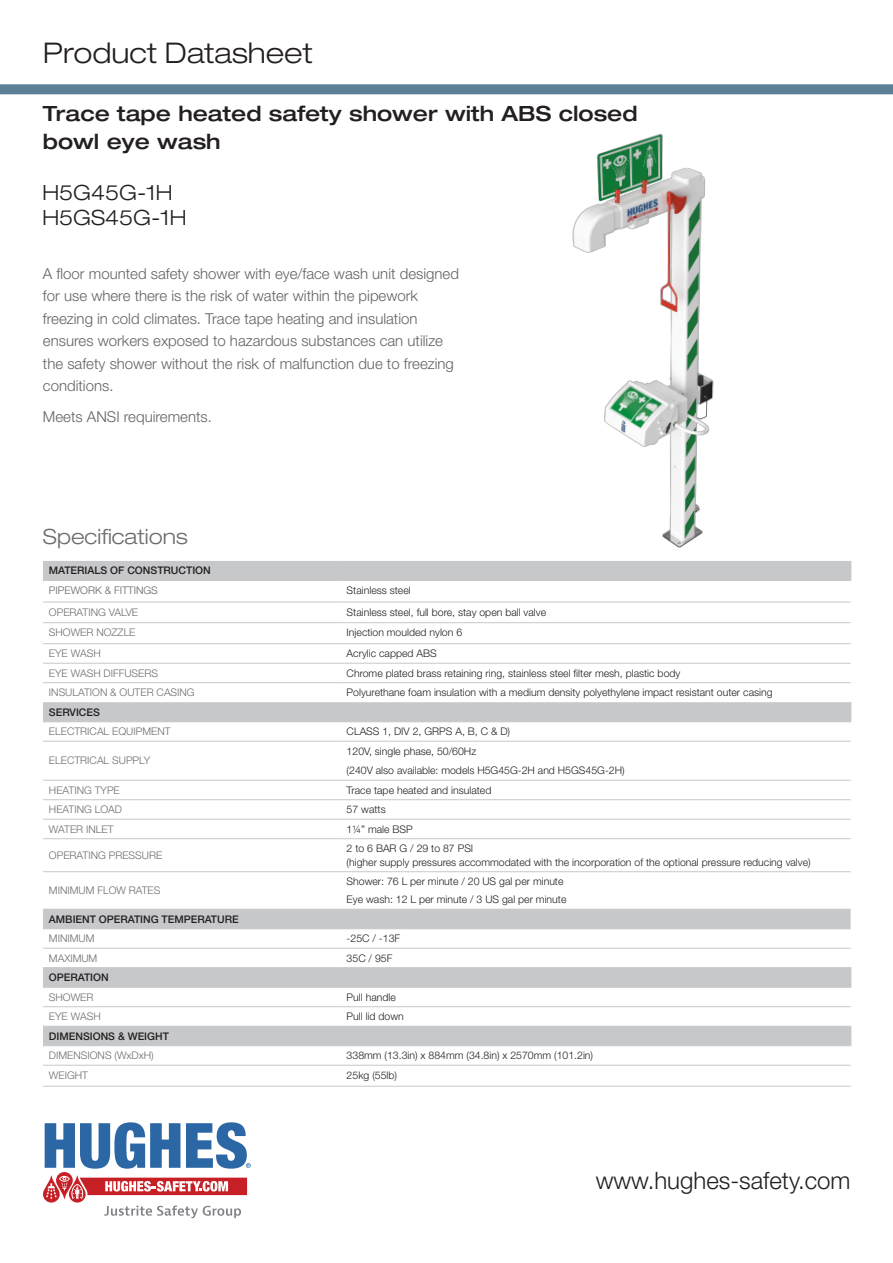
<style>
.page{position:relative;width:893px;height:1263px;background:#fff}
.page>*{position:absolute;margin:0;border:0;box-sizing:border-box;transform-origin:0 0}
.Page_title{font:300 expanded 28.5px "Helvetica Neue LT Std";color:#231f20}
.t1{font:300 24px "Helvetica Neue LT Std";color:#231f20}
.t2{font:500 expanded 21px/28.5px "Helvetica Neue LT Std";color:#231f20}
.t3{font:300 expanded 21px "Helvetica Neue LT Std";color:#231f20}
.t4{font:300 expanded 21px "Helvetica Neue LT Std";color:#6c6d70}
.t5{font:300 15px/22.5px "Helvetica Neue LT Std";color:#636366}
.t6{font:300 10.5px/19.5px "Helvetica Neue LT Std";color:#231f20}
.t7{font:300 10.5px "Helvetica Neue LT Std";color:#6c6d70}
.t8{font:500 10.5px "Helvetica Neue LT Std";color:#231f20}
.t9{font:300 10.5px "Helvetica Neue LT Std";color:#636366}
.s1{color:#666a6b}
</style>
<div class="page">
<svg style="left:43px;top:561px;width:808px;height:484px"></svg>
<svg style="left:340px;top:561px;width:1px;height:19px"></svg>
<svg style="left:850px;top:561px;width:1px;height:19px"></svg>
<svg style="left:340px;top:702px;width:1px;height:19px"></svg>
<svg style="left:850px;top:702px;width:1px;height:19px"></svg>
<svg style="left:340px;top:968px;width:1px;height:19px"></svg>
<svg style="left:850px;top:968px;width:1px;height:19px"></svg>
<svg style="left:340px;top:1027px;width:1px;height:18px"></svg>
<svg style="left:850px;top:1027px;width:1px;height:18px"></svg>
<hr style="left:43px;top:1045px;width:298px;height:1px;background:#c7c8ca">
<hr style="left:341px;top:1045px;width:510px;height:1px;background:#c7c8ca">
<hr style="left:43px;top:1065px;width:298px;height:1px;background:#c7c8ca">
<hr style="left:341px;top:1065px;width:510px;height:1px;background:#c7c8ca">
<hr style="left:43px;top:1086px;width:298px;height:1px;background:#c7c8ca">
<hr style="left:341px;top:1086px;width:510px;height:1px;background:#c7c8ca">
<hr style="left:43px;top:909px;width:298px;height:1px;background:#c7c8ca">
<hr style="left:341px;top:909px;width:510px;height:1px;background:#c7c8ca">
<hr style="left:43px;top:928px;width:298px;height:1px;background:#c7c8ca">
<hr style="left:341px;top:928px;width:510px;height:1px;background:#c7c8ca">
<hr style="left:43px;top:580px;width:298px;height:1px;background:#c7c8ca">
<hr style="left:341px;top:580px;width:510px;height:1px;background:#c7c8ca">
<hr style="left:43px;top:721px;width:298px;height:1px;background:#c7c8ca">
<hr style="left:341px;top:721px;width:510px;height:1px;background:#c7c8ca">
<hr style="left:43px;top:987px;width:298px;height:1px;background:#c7c8ca">
<hr style="left:341px;top:987px;width:510px;height:1px;background:#c7c8ca">
<hr style="left:43px;top:602px;width:298px;height:1px;background:#c7c8ca">
<hr style="left:341px;top:602px;width:510px;height:1px;background:#c7c8ca">
<hr style="left:43px;top:622px;width:298px;height:1px;background:#c7c8ca">
<hr style="left:341px;top:622px;width:510px;height:1px;background:#c7c8ca">
<hr style="left:43px;top:643px;width:298px;height:1px;background:#c7c8ca">
<hr style="left:341px;top:643px;width:510px;height:1px;background:#c7c8ca">
<hr style="left:43px;top:663px;width:298px;height:1px;background:#c7c8ca">
<hr style="left:341px;top:663px;width:510px;height:1px;background:#c7c8ca">
<hr style="left:43px;top:682px;width:298px;height:1px;background:#c7c8ca">
<hr style="left:341px;top:682px;width:510px;height:1px;background:#c7c8ca">
<hr style="left:43px;top:741px;width:298px;height:1px;background:#c7c8ca">
<hr style="left:341px;top:741px;width:510px;height:1px;background:#c7c8ca">
<hr style="left:43px;top:780px;width:298px;height:1px;background:#c7c8ca">
<hr style="left:341px;top:780px;width:510px;height:1px;background:#c7c8ca">
<hr style="left:43px;top:799px;width:298px;height:1px;background:#c7c8ca">
<hr style="left:341px;top:799px;width:510px;height:1px;background:#c7c8ca">
<hr style="left:43px;top:819px;width:298px;height:1px;background:#c7c8ca">
<hr style="left:341px;top:819px;width:510px;height:1px;background:#c7c8ca">
<hr style="left:43px;top:838px;width:298px;height:1px;background:#c7c8ca">
<hr style="left:341px;top:838px;width:510px;height:1px;background:#c7c8ca">
<hr style="left:43px;top:871px;width:298px;height:1px;background:#c7c8ca">
<hr style="left:341px;top:871px;width:510px;height:1px;background:#c7c8ca">
<hr style="left:43px;top:948px;width:298px;height:1px;background:#c7c8ca">
<hr style="left:341px;top:948px;width:510px;height:1px;background:#c7c8ca">
<hr style="left:43px;top:967px;width:298px;height:1px;background:#c7c8ca">
<hr style="left:341px;top:967px;width:510px;height:1px;background:#c7c8ca">
<hr style="left:43px;top:1006px;width:298px;height:1px;background:#c7c8ca">
<hr style="left:341px;top:1006px;width:510px;height:1px;background:#c7c8ca">
<hr style="left:43px;top:1026px;width:298px;height:1px;background:#c7c8ca">
<hr style="left:341px;top:1026px;width:510px;height:1px;background:#c7c8ca">
<svg style="left:0;top:84px;width:893px;height:10px;background:#5f8298"></svg>
<img style="left:572px;top:133px;width:142px;height:415px">
<svg style="left:43px;top:1122px;width:208px;height:96px"></svg>
<p class="Page_title" style="left:43px;top:36px;width:271px">Product Datasheet</p>
<p class="t2" style="left:43px;top:99px;width:596px">Trace tape heated safety shower with ABS closed bowl eye wash</p>
<p class="t3" style="left:43px;top:180px;width:131px">H5G45G-1H</p>
<p class="t3" style="left:43px;top:205px;width:145px">H5GS45G-1H</p>
<p class="t5" style="left:43px;top:262px;width:417px">A floor mounted safety shower with eye/face wash unit designed for use where there is the risk of water within the pipework freezing in cold climates. Trace tape heating and insulation ensures workers exposed to hazardous substances can utilize the safety shower without the risk of malfunction due to freezing conditions.</p>
<p class="t5" style="left:43px;top:406px;width:170px">Meets ANSI requirements.</p>
<p class="t4" style="left:43px;top:524px;width:146px">Specifi<span class="s1">ca</span>tions</p>
<p class="t8" style="left:49px;top:564px;width:163px">MATERIALS OF CONSTRUCTION</p>
<p class="t9" style="left:49px;top:584px;width:110px">PIPEWORK &amp; FITTINGS</p>
<p class="t6" style="left:347px;top:580px;width:66px">Stainless steel</p>
<p class="t7" style="left:49px;top:605px;width:91px">OPERATING VALVE</p>
<p class="t6" style="left:347px;top:602px;width:201px">Stainless steel, full bore, stay open ball valve</p>
<p class="t7" style="left:49px;top:626px;width:88px">SHOWER NOZZLE</p>
<p class="t6" style="left:347px;top:622px;width:117px">Injection moulded nylon 6</p>
<p class="t7" style="left:49px;top:647px;width:53px">EYE WASH</p>
<p class="t6" style="left:347px;top:643px;width:92px">Acrylic capped ABS</p>
<p class="t7" style="left:49px;top:666px;width:111px">EYE WASH DIFFUSERS</p>
<p class="t6" style="left:347px;top:663px;width:335px">Chrome plated brass retaining ring, stainless steel filter mesh, plastic body</p>
<p class="t7" style="left:49px;top:686px;width:147px">INSULATION &amp; OUTER CASING</p>
<p class="t6" style="left:347px;top:682px;width:427px">Polyurethane foam insulation with a medium density polyethylene impact resistant outer casing</p>
<p class="t8" style="left:49px;top:706px;width:52px">SERVICES</p>
<p class="t7" style="left:49px;top:725px;width:123px">ELECTRICAL EQUIPMENT</p>
<p class="t6" style="left:347px;top:721px;width:165px">CLASS 1, DIV 2, GRPS A, B, C &amp; D)</p>
<p class="t7" style="left:49px;top:754px;width:103px">ELECTRICAL SUPPLY</p>
<p class="t6" style="left:347px;top:741px;width:279px">120V, single phase, 50/60Hz<br>(240V also available: models H5G45G-2H and H5GS45G-2H)</p>
<p class="t7" style="left:49px;top:783px;width:72px">HEATING TYPE</p>
<p class="t6" style="left:347px;top:780px;width:146px">Trace tape heated and insulated</p>
<p class="t7" style="left:49px;top:803px;width:75px">HEATING LOAD</p>
<p class="t6" style="left:347px;top:799px;width:41px">57 watts</p>
<p class="t7" style="left:49px;top:822px;width:66px">WATER INLET</p>
<p class="t6" style="left:347px;top:819px;width:68px">11/4” male BSP</p>
<p class="t7" style="left:49px;top:849px;width:115px">OPERATING PRESSURE</p>
<p class="t6" style="left:347px;top:838px;width:128px">2 to 6 BAR G / 29 to 87 PSI</p>
<p class="t6" style="left:347px;top:852px;width:466px">(higher supply pressures accommodated with the incorporation of the optional pressure reducing valve)</p>
<p class="t7" style="left:49px;top:884px;width:113px">MINIMUM FLOW RATES</p>
<p class="t6" style="left:347px;top:871px;width:218px">Shower: 76 L per minute / 20 US gal per minute</p>
<p class="t6" style="left:347px;top:889px;width:221px">Eye wash: 12 L per minute / 3 US gal per minute</p>
<p class="t8" style="left:49px;top:913px;width:191px">AMBIENT OPERATING TEMPERATURE</p>
<p class="t7" style="left:49px;top:932px;width:47px">MINIMUM</p>
<p class="t6" style="left:347px;top:928px;width:55px">-25C / -13F</p>
<p class="t7" style="left:49px;top:951px;width:50px">MAXIMUM</p>
<p class="t6" style="left:347px;top:948px;width:47px">35C / 95F</p>
<p class="t8" style="left:49px;top:971px;width:61px">OPERATION</p>
<p class="t7" style="left:49px;top:990px;width:46px">SHOWER</p>
<p class="t6" style="left:347px;top:987px;width:51px">Pull handle</p>
<p class="t7" style="left:49px;top:1010px;width:53px">EYE WASH</p>
<p class="t6" style="left:347px;top:1006px;width:59px">Pull lid down</p>
<p class="t8" style="left:49px;top:1030px;width:121px">DIMENSIONS &amp; WEIGHT</p>
<p class="t7" style="left:49px;top:1049px;width:106px">DIMENSIONS (WxDxH)</p>
<p class="t6" style="left:347px;top:1045px;width:248px">338mm (13.3in) x 884mm (34.8in) x 2570mm (101.2in)</p>
<p class="t7" style="left:49px;top:1068px;width:41px">WEIGHT</p>
<p class="t6" style="left:347px;top:1065px;width:52px">25kg (55lb)</p>
<p class="t1" style="left:596px;top:1166px;width:256px">www.hughes-safety.com</p>
</div>
